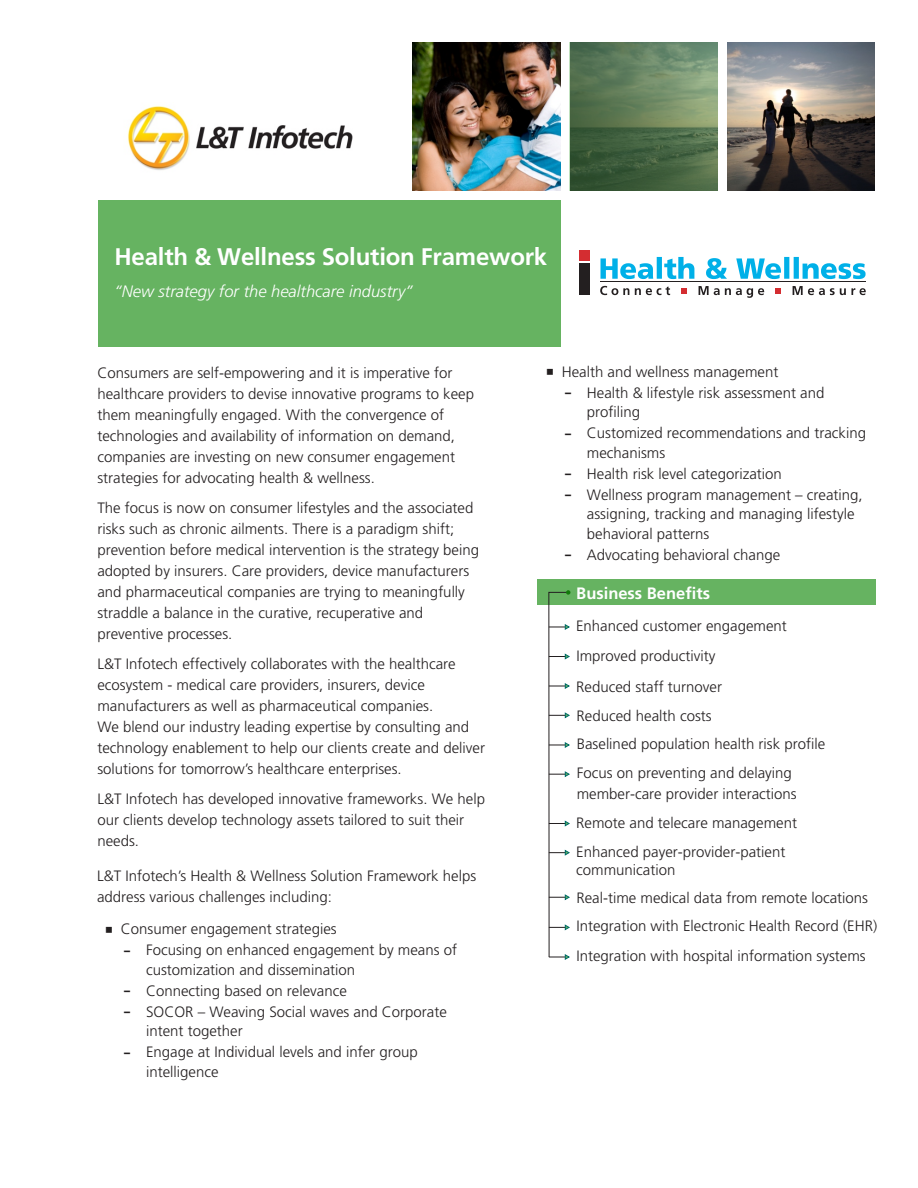
<style>
.page{position:relative;width:918px;height:1188px;background:#fff}
.page>*{position:absolute;margin:0;border:0;box-sizing:border-box;transform-origin:0 0}
.t1{font:700 24px "Frutiger LT";letter-spacing:-.01em;color:#fff}
.t2{font:italic 300 16.5px "Frutiger";color:#fff}
.t3{font:700 16.5px "Frutiger LT";color:#fff}
.t4{font:300 15px/21px "Frutiger LT";color:#231f20}
</style>
<div class="page">
<img style="left:727px;top:42px;width:148px;height:149px">
<img style="left:412px;top:42px;width:149px;height:149px">
<div style="left:98px;top:199px;width:465px;height:149px;background:#66b361"></div>
<img style="left:128px;top:106px;width:225px;height:64px">
<div style="left:96px;top:347px;width:786px;height:9px;background:#fff"></div>
<div style="left:561px;top:38px;width:8px;height:812px;background:#fff"></div>
<div style="left:569px;top:42px;width:149px;height:149px;background:#66b461;opacity:.4"></div>
<div style="left:537px;top:579px;width:339px;height:26px;background:#66b361"></div>
<svg style="left:549px;top:590px;width:21px;height:370px"></svg>
<div style="left:579px;top:250px;width:11px;height:11px;background:#d42d31"></div>
<div style="left:579px;top:264px;width:11px;height:31px;background:#231f20"></div>
<hr style="left:600px;top:281px;width:266px;height:1px;background:#231f20">
<svg style="left:600px;top:257px;width:266px;height:22px"></svg>
<svg style="left:681px;top:288px;width:6px;height:5px"></svg>
<svg style="left:776px;top:288px;width:5px;height:5px"></svg>
<svg style="left:600px;top:286px;width:70px;height:9px"></svg>
<svg style="left:699px;top:286px;width:65px;height:12px"></svg>
<svg style="left:793px;top:286px;width:73px;height:9px"></svg>
<h1 class="t1" style="left:114px;top:247px;width:434px">Health &amp; Wellness Solution Framework</h1>
<p class="t2" style="left:114px;top:284px;width:300px">“New strategy for the healthcare industry”</p>
<p class="t4" style="left:97px;top:364px;width:378px">Consumers are self-empowering and it is imperative for healthcare providers to devise innovative programs to keep them meaningfully engaged. With the convergence of technologies and availability of information on demand, companies are investing on new consumer engagement strategies for advocating health &amp; wellness.</p>
<p class="t4" style="left:97px;top:499px;width:383px">The focus is now on consumer lifestyles and the associated risks such as chronic ailments. There is a paradigm shift; prevention before medical intervention is the strategy being adopted by insurers. Care providers, device manufacturers and pharmaceutical companies are trying to meaningfully straddle a balance in the curative, recuperative and preventive processes.</p>
<p class="t4" style="left:97px;top:655px;width:389px">L&amp;T Infotech effectively collaborates with the healthcare ecosystem - medical care providers, insurers, device manufacturers as well as pharmaceutical companies.<br>We blend our industry leading expertise by consulting and technology enablement to help our clients create and deliver solutions for tomorrow’s healthcare enterprises.</p>
<p class="t4" style="left:97px;top:790px;width:389px">L&amp;T Infotech has developed innovative frameworks. We help our clients develop technology assets tailored to suit their needs.</p>
<p class="t4" style="left:97px;top:866px;width:381px">L&amp;T Infotech’s Health &amp; Wellness Solution Framework helps address various challenges including:</p>
<p class="t4" style="left:146px;top:920px;width:312px;text-indent:-25px">Consumer engagement strategies<br>Focusing on enhanced engagement by means of</p>
<p class="t4" style="left:146px;top:960px;width:302px">customization and dissemination<br>Connecting based on relevance<br>SOCOR – Weaving Social waves and Corporate</p>
<p class="t4" style="left:146px;top:1022px;width:273px">intent together<br>Engage at Individual levels and infer group</p>
<p class="t4" style="left:146px;top:1062px;width:74px">intelligence</p>
<p class="t4" style="left:587px;top:362px;width:239px;text-indent:-25px">Health and wellness management<br>Health &amp; lifestyle risk assessment and</p>
<p class="t4" style="left:587px;top:403px;width:281px">profiling<br>Customized recommendations and tracking</p>
<p class="t4" style="left:587px;top:443px;width:277px">mechanisms<br>Health risk level categorization<br>Wellness program management – creating,</p>
<p class="t4" style="left:587px;top:506px;width:269px;line-height:19.5px">assigning, tracking and managing lifestyle behavioral patterns</p>
<p class="t4" style="left:587px;top:545px;width:195px">Advocating behavioral change</p>
<p class="t3" style="left:576px;top:586px;width:135px">Business Benefits</p>
<p class="t4" style="left:576px;top:612px;width:212px;line-height:29.5px">Enhanced customer engagement<br>Improved productivity</p>
<p class="t4" style="left:576px;top:673px;width:147px;line-height:29.2px">Reduced staff turnover<br>Reduced health costs</p>
<p class="t4" style="left:577px;top:731px;width:250px;line-height:29.1px">Baselined population health risk profile<br>Focus on preventing and delaying</p>
<p class="t4" style="left:577px;top:785px;width:221px">member-care provider interactions</p>
<p class="t4" style="left:576px;top:809px;width:222px;line-height:29.1px">Remote and telecare management<br>Enhanced payer-provider-patient</p>
<p class="t4" style="left:576px;top:860px;width:101px">communication</p>
<p class="t4" style="left:576px;top:888px;width:293px">Real-time medical data from remote locations</p>
<p class="t4" style="left:576px;top:917px;width:302px">Integration with Electronic Health Record (EHR)</p>
<p class="t4" style="left:576px;top:947px;width:291px">Integration with hospital information systems</p>
</div>
